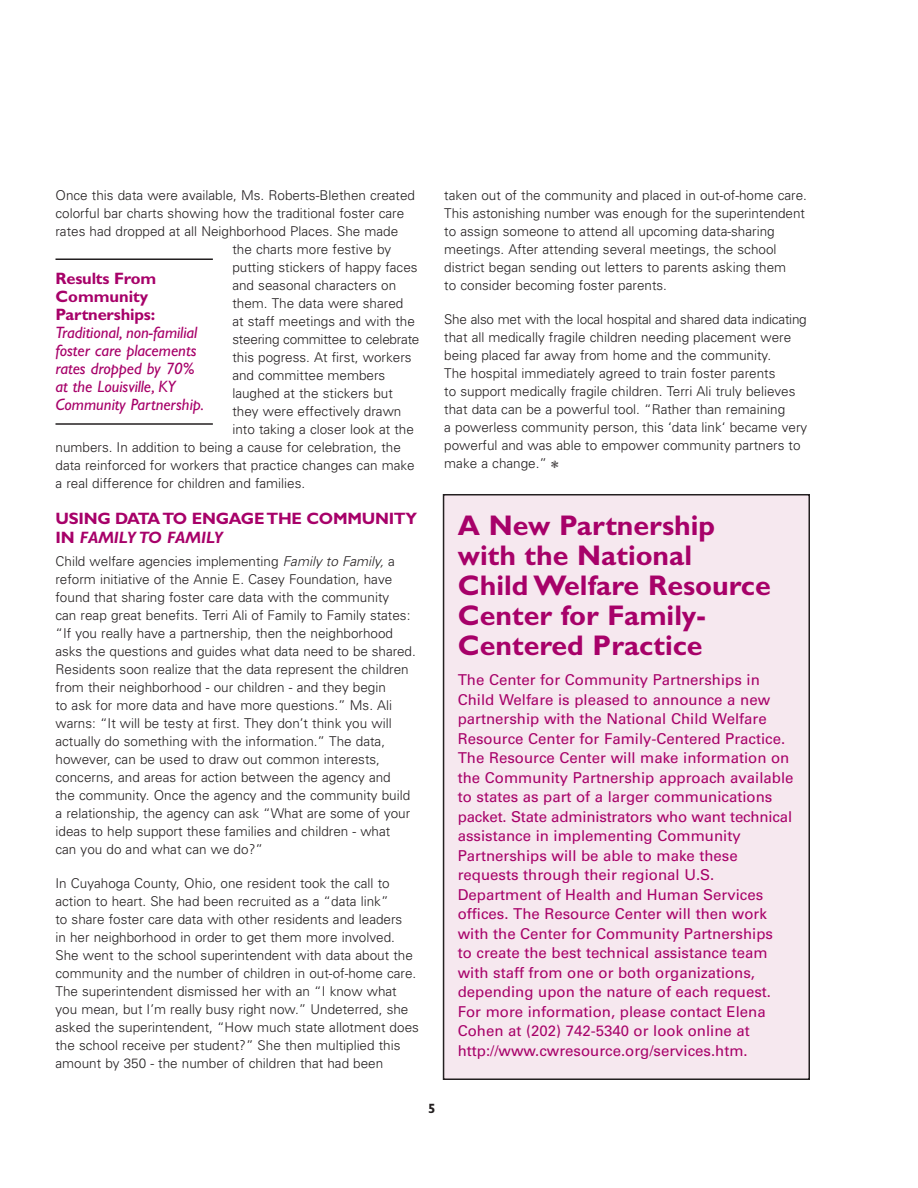
<style>
.page{position:relative;width:918px;height:1188px;background:#fff}
.page>*{position:absolute;margin:0;border:0;box-sizing:border-box;transform-origin:0 0}
.t1{font:700 28.5px/30px "Gill Sans";color:#a70169}
.t2{font:italic 16.5px/18px "Gill Sans";color:#a70169}
.t3{font:700 16.5px/18px "Gill Sans";letter-spacing:-.015em;color:#a70169}
.t4{font:15px/19.5px "Univers";color:#a70169}
.t5{font:300 13.5px/18px "Univers";color:#231f20}
.t6{font:700 13.5px "Gill Sans";color:#231f20}
.s1{font-style:italic}
</style>
<div class="page">
<div style="left:444px;top:495px;width:365px;height:584px;background:#f6e8ef"></div>
<div style="left:443px;top:494px;width:367px;height:586px;border:2px solid #231f20"></div>
<hr style="left:56px;top:258px;width:157px;height:2px;background:#231f20">
<hr style="left:56px;top:423px;width:157px;height:2px;background:#231f20">
<p class="t5" style="left:56px;top:188px;width:361px">Once this data were available, Ms. Roberts-Blethen created</p>
<p class="t5" style="left:56px;top:206px;width:350px">colorful bar charts showing how the traditional foster care</p>
<p class="t5" style="left:56px;top:224px;width:344px">rates had dropped at all Neighborhood Places. She made</p>
<p class="t5" style="left:232px;top:242px;width:160px">the charts more festive by</p>
<p class="t5" style="left:232px;top:260px;width:187px">putting stickers of happy faces</p>
<p class="t5" style="left:232px;top:278px;width:165px">and seasonal characters on</p>
<p class="t5" style="left:232px;top:296px;width:173px">them. The data were shared</p>
<p class="t5" style="left:232px;top:314px;width:184px">at staff meetings and with the</p>
<p class="t5" style="left:232px;top:332px;width:189px">steering committee to celebrate</p>
<p class="t5" style="left:232px;top:350px;width:181px">this pogress. At first, workers</p>
<p class="t5" style="left:232px;top:368px;width:155px">and committee members</p>
<p class="t5" style="left:232px;top:386px;width:162px">laughed at the stickers but</p>
<p class="t5" style="left:232px;top:404px;width:171px">they were effectively drawn</p>
<p class="t5" style="left:232px;top:422px;width:183px">into taking a closer look at the</p>
<p class="t5" style="left:56px;top:440px;width:347px">numbers. In addition to being a cause for celebration, the</p>
<p class="t5" style="left:56px;top:458px;width:361px">data reinforced for workers that practice changes can make</p>
<p class="t5" style="left:56px;top:476px;width:251px">a real difference for children and families.</p>
<p class="t3" style="left:56px;top:510px;width:363px;line-height:19.5px">USING DATA TO ENGAGE THE COMMUNITY<br>IN <span class="s1">FAMILY TO FAMILY</span></p>
<p class="t5" style="left:55px;top:553px;width:362px">Child welfare agencies implementing <span class="s1">Family to Family,</span> a reform initiative of the Annie E. Casey Foundation, have found that sharing foster care data with the community<br>can reap great benefits. Terri Ali of Family to Family states: “If you really have a partnership, then the neighborhood asks the questions and guides what data need to be shared.<br>Residents soon realize that the data represent the children from their neighborhood - our children - and they begin<br>to ask for more data and have more questions.” Ms. Ali warns: “It will be testy at first. They don’t think you will actually do something with the information.” The data, however, can be used to draw out common interests, concerns, and areas for action between the agency and<br>the community. Once the agency and the community build a relationship, the agency can ask “What are some of your ideas to help support these families and children - what<br>can you do and what can we do?”</p>
<p class="t5" style="left:55px;top:875px;width:365px">In Cuyahoga County, Ohio, one resident took the call to action to heart. She had been recruited as a “data link”<br>to share foster care data with other residents and leaders<br>in her neighborhood in order to get them more involved.<br>She went to the school superintendent with data about the community and the number of children in out-of-home care.<br>The superintendent dismissed her with an “I know what you mean, but I’m really busy right now.” Undeterred, she asked the superintendent, “How much state allotment does the school receive per student?” She then multiplied this amount by 350 - the number of children that had been</p>
<p class="t3" style="left:56px;top:271px;width:102px">Results From<br>Community<br>Partnerships:</p>
<p class="t2" style="left:56px;top:325px;width:150px">Traditional, non-familial foster care placements rates dropped by 70% at the Louisville, KY<br>Community Partnership.</p>
<p class="t5" style="left:444px;top:188px;width:364px">taken out of the community and placed in out-of-home care.<br>This astonishing number was enough for the superintendent to assign someone to attend all upcoming data-sharing meetings. After attending several meetings, the school district began sending out letters to parents asking them<br>to consider becoming foster parents.</p>
<p class="t5" style="left:444px;top:312px;width:365px">She also met with the local hospital and shared data indicating that all medically fragile children needing placement were being placed far away from home and the community.<br>The hospital immediately agreed to train foster parents<br>to support medically fragile children. Terri Ali truly believes that data can be a powerful tool. “Rather than remaining<br>a powerless community person, this ‘data link‘ became very powerful and was able to empower community partners to make a change.” ❃</p>
<h1 class="t1" style="left:458px;top:513px;width:315px">A New Partnership with the National<br>Child Welfare Resource<br>Center for Family-<br>Centered Practice</h1>
<p class="t4" style="left:458px;top:671px;width:337px">The Center for Community Partnerships in Child Welfare is pleased to announce a new partnership with the National Child Welfare Resource Center for Family-Centered Practice.<br>The Resource Center will make information on the Community Partnership approach available to states as part of a larger communications packet. State administrators who want technical assistance in implementing Community Partnerships will be able to make these requests through their regional U.S.<br>Department of Health and Human Services offices. The Resource Center will then work with the Center for Community Partnerships<br>to create the best technical assistance team with staff from one or both organizations, depending upon the nature of each request.<br>For more information, please contact Elena Cohen at (202) 742-5340 or look online at http://www.cwresource.org/services.htm.</p>
<p class="t6" style="left:428px;top:1104px;width:9px">5</p>
</div>
